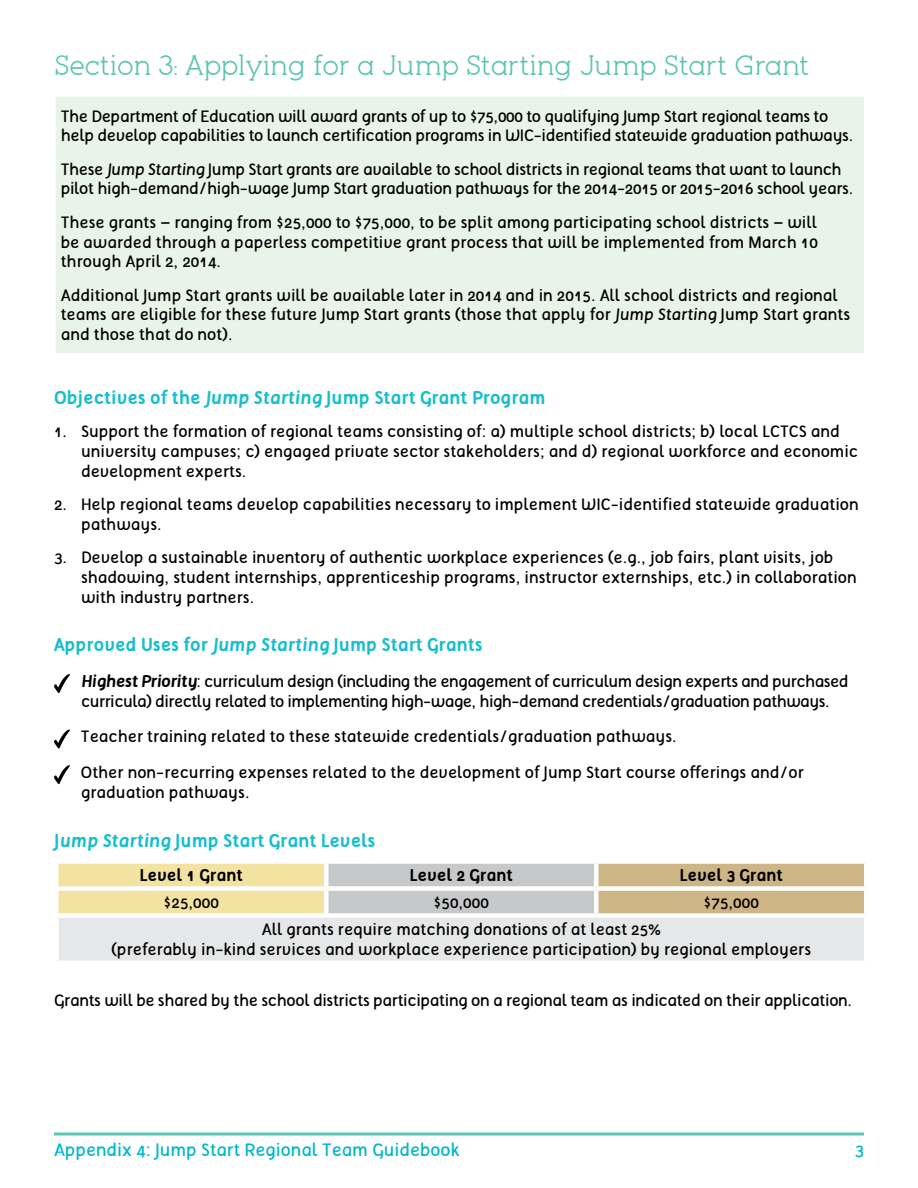
<style>
.page{position:relative;width:918px;height:1188px;background:#fff}
.page>*{position:absolute;margin:0;border:0;box-sizing:border-box;transform-origin:0 0}
.Subhead_2{font:27px "pironv 2";letter-spacing:-.03em;color:#5ec4b4}
.Sub_3{font:700 18px "Tellural";color:#18becd}
.t1{font:18px "Tellural";color:#00b7cc}
.Body{font:16.5px/19.8px "Tellural";color:#000}
.Body-2{font:16.5px/19.8px "Tellural";letter-spacing:-.02em;color:#000}
.Body-3{font:16.5px/19.8px "Tellural";letter-spacing:-.03em;color:#000}
.Body-4{font:700 16.5px "Tellural";color:#000}
.s1{font-style:italic}
.s2{font-weight:700;font-style:italic}
</style>
<div class="page">
<svg style="left:54px;top:1132px;width:810px;height:4px;background:#86d2c6"></svg>
<div style="left:55px;top:96px;width:810px;height:258px;background:#e8f4e7"></div>
<hr style="left:54px;top:96px;width:2px;height:257px;background:#fff">
<hr style="left:864px;top:96px;width:2px;height:257px;background:#fff">
<hr style="left:54px;top:353px;width:812px;height:2px;background:#fff">
<svg style="left:54px;top:674px;width:16px;height:19px"></svg>
<svg style="left:54px;top:730px;width:16px;height:19px"></svg>
<svg style="left:54px;top:765px;width:16px;height:19px"></svg>
<svg style="left:58px;top:864px;width:806px;height:49px;background:#d7caa6"></svg>
<div style="left:56px;top:916px;width:810px;height:47px;background:#e6e7e8"></div>
<hr style="left:324px;top:864px;width:4px;height:22px;background:#fff">
<hr style="left:594px;top:864px;width:4px;height:22px;background:#fff">
<div style="left:54px;top:886px;width:272px;height:5px;background:#fff"></div>
<div style="left:326px;top:886px;width:270px;height:5px;background:#fff"></div>
<hr style="left:324px;top:891px;width:4px;height:22px;background:#fff">
<div style="left:596px;top:886px;width:272px;height:5px;background:#fff"></div>
<hr style="left:594px;top:891px;width:4px;height:22px;background:#fff">
<div style="left:54px;top:913px;width:272px;height:5px;background:#fff"></div>
<hr style="left:54px;top:918px;width:4px;height:43px;background:#fff">
<div style="left:326px;top:913px;width:270px;height:5px;background:#fff"></div>
<div style="left:596px;top:913px;width:272px;height:5px;background:#fff"></div>
<hr style="left:864px;top:918px;width:4px;height:43px;background:#fff">
<hr style="left:54px;top:961px;width:272px;height:4px;background:#fff">
<hr style="left:326px;top:961px;width:270px;height:4px;background:#fff">
<hr style="left:596px;top:961px;width:272px;height:4px;background:#fff">
<p class="Subhead_2" style="left:54px;top:50px;width:757px">Section 3: Applying for a Jump Starting Jump Start Grant</p>
<p class="Body-2" style="left:61px;top:106px;width:794px">The Department of Education will award grants of up to $75,000 to qualifying Jump Start regional teams to help develop capabilities to launch certification programs in WIC-identified statewide graduation pathways.</p>
<p class="Body-2" style="left:61px;top:159px;width:794px">These <span class="s1">Jump Starting</span> Jump Start grants are available to school districts in regional teams that want to launch pilot high-demand/high-wage Jump Start graduation pathways for the 2014-2015 or 2015-2016 school years.</p>
<p class="Body" style="left:61px;top:212px;width:759px;text-align:justify">These grants – ranging from $25,000 to $75,000, to be split among participating school districts – will be awarded through a paperless competitive grant process that will be implemented from March 10 through April 2, 2014.</p>
<p class="Body" style="left:61px;top:285px;width:791px">Additional Jump Start grants will be available later in 2014 and in 2015. All school districts and regional teams are eligible for these future Jump Start grants (those that apply for <span class="s1">Jump Starting</span> Jump Start grants and those that do not).</p>
<p class="Sub_3" style="left:54px;top:387px;width:493px">Objectives of the <span class="s1">Jump Starting</span> Jump Start Grant Program</p>
<p class="Body" style="left:81px;top:422px;width:779px;text-indent:-27px">1. Support the formation of regional teams consisting of: a) multiple school districts; b) local LCTCS and university campuses; c) engaged private sector stakeholders; and d) regional workforce and economic development experts.</p>
<p class="Body" style="left:81px;top:495px;width:779px;text-indent:-27px">2. Help regional teams develop capabilities necessary to implement WIC-identified statewide graduation pathways.</p>
<p class="Body" style="left:81px;top:548px;width:777px;text-indent:-27px">3. Develop a sustainable inventory of authentic workplace experiences (e.g., job fairs, plant visits, job shadowing, student internships, apprenticeship programs, instructor externships, etc.) in collaboration with industry partners.</p>
<p class="Sub_3" style="left:54px;top:635px;width:430px">Approved Uses for <span class="s1">Jump Starting</span> Jump Start Grants</p>
<p class="Body-3" style="left:81px;top:672px;width:769px"><span class="s2">Highest Priority</span>: curriculum design (including the engagement of curriculum design experts and purchased curricula) directly related to implementing high-wage, high-demand credentials/graduation pathways.</p>
<p class="Body" style="left:81px;top:727px;width:597px">Teacher training related to these statewide credentials/graduation pathways.</p>
<p class="Body" style="left:81px;top:763px;width:724px">Other non-recurring expenses related to the development of Jump Start course offerings and/or graduation pathways.</p>
<p class="Sub_3" style="left:54px;top:830px;width:323px">J<span class="s1">ump Starting</span> Jump Start Grant Levels</p>
<p class="Body-4" style="left:140px;top:866px;width:105px">Level 1 Grant</p>
<p class="Body-4" style="left:410px;top:866px;width:105px">Level 2 Grant</p>
<p class="Body-4" style="left:680px;top:866px;width:105px">Level 3 Grant</p>
<p class="Body" style="left:164px;top:893px;width:57px">$25,000</p>
<p class="Body" style="left:434px;top:893px;width:57px">$50,000</p>
<p class="Body" style="left:704px;top:893px;width:57px">$75,000</p>
<p class="Body" style="left:111px;top:920px;width:701px;text-align:center">All grants require matching donations of at least 25%<br>(preferably in-kind services and workplace experience participation) by regional employers</p>
<p class="Body-2" style="left:54px;top:990px;width:800px">Grants will be shared by the school districts participating on a regional team as indicated on their application.</p>
<p class="t1" style="left:54px;top:1140px;width:407px">Appendix 4: Jump Start Regional Team Guidebook</p>
<p class="t1" style="left:855px;top:1140px;width:11px">3</p>
</div>
